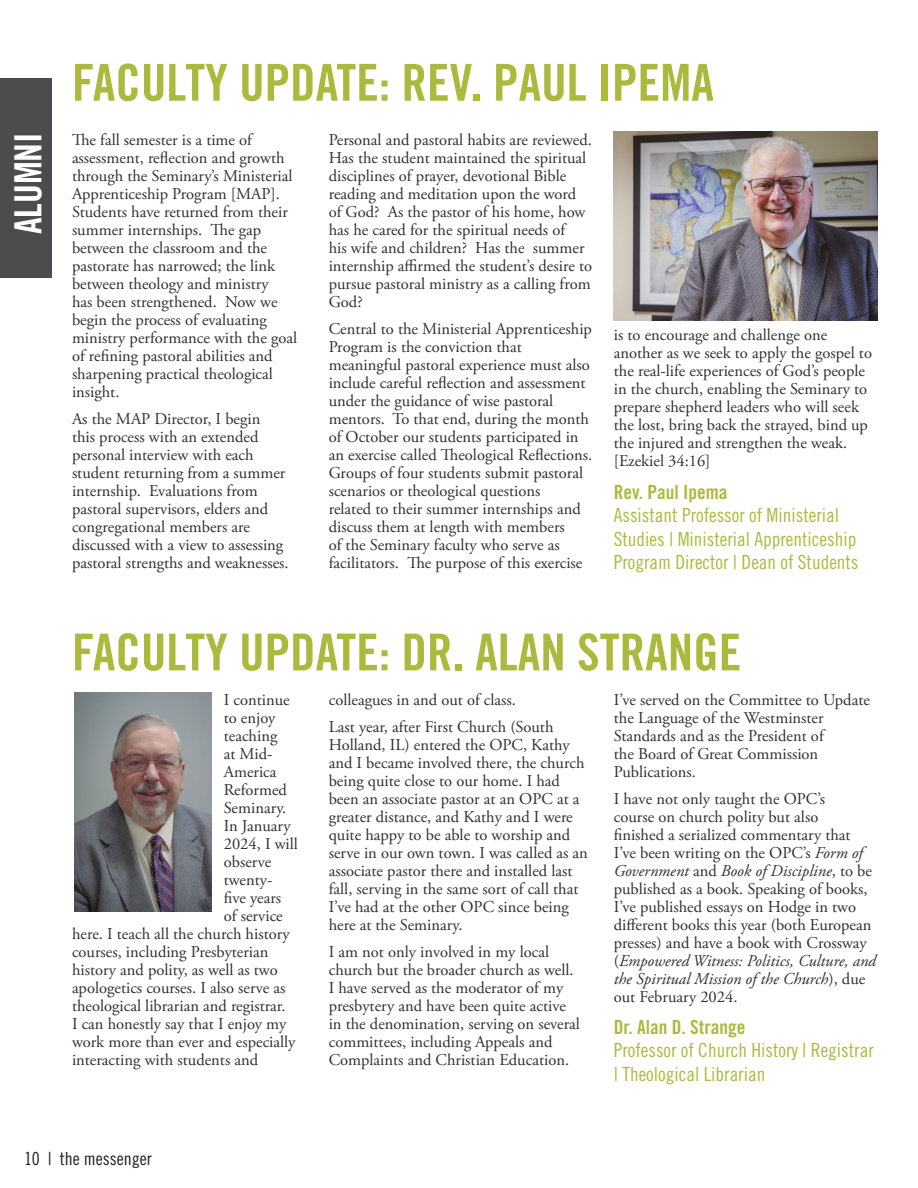
<style>
.page{position:relative;width:918px;height:1188px;background:#fff}
.page>*{position:absolute;margin:0;border:0;box-sizing:border-box;transform-origin:0 0}
.t1{font:51px "Trade Gothic LT Std Bd Cn 20";color:#abba3d}
.t2{font:37.5px "Trade Gothic LT Std Bd Cn 20";color:#fff}
.t3{font:19.5px/23.4px "Trade Gothic LT Std Cn 18";color:#abba3d}
.t4{font:18px "Trade Gothic LT Std Cn 18";color:#231f20}
.t5{font:16.5px/18px "Adobe Garamond Pro";color:#312f30}
.s1{font-family:"Trade Gothic LT Std Bd Cn 20"}
.s2{font-style:italic}
</style>
<div class="page">
<div style="left:0;top:78px;width:51px;height:200px;background:#4b4c4d"></div>
<img style="left:614px;top:131px;width:264px;height:190px">
<img style="left:75px;top:693px;width:137px;height:218px">
<p class="t1" style="left:72px;top:52px;width:643px">FACULTY UPDATE: REV. PAUL IPEMA</p>
<p class="t2" style="left:5px;top:234px;width:104px;rotate:-90deg">ALUMNI</p>
<p class="t5" style="left:329px;top:131px;width:265px">Personal and pastoral habits are reviewed.<br>Has the student maintained the spiritual disciplines of prayer, devotional Bible reading and meditation upon the word of God? As the pastor of his home, how has he cared for the spiritual needs of<br>his wife and children? Has the summer internship affirmed the student’s desire to pursue pastoral ministry as a calling from God?</p>
<p class="t5" style="left:329px;top:320px;width:265px">Central to the Ministerial Apprenticeship Program is the conviction that meaningful pastoral experience must also include careful reflection and assessment under the guidance of wise pastoral mentors. To that end, during the month of October our students participated in an exercise called Theological Reflections.<br>Groups of four students submit pastoral scenarios or theological questions<br>related to their summer internships and discuss them at length with members<br>of the Seminary faculty who serve as facilitators. The purpose of this exercise</p>
<p class="t5" style="left:72px;top:131px;width:227px">The fall semester is a time of assessment, reflection and growth through the Seminary’s Ministerial<br>Apprenticeship Program [MAP].<br>Students have returned from their summer internships. The gap between the classroom and the pastorate has narrowed; the link between theology and ministry<br>has been strengthened. Now we begin the process of evaluating ministry performance with the goal of refining pastoral abilities and sharpening practical theological insight.</p>
<p class="t5" style="left:72px;top:410px;width:218px">As the MAP Director, I begin<br>this process with an extended personal interview with each student returning from a summer internship. Evaluations from pastoral supervisors, elders and congregational members are discussed with a view to assessing pastoral strengths and weaknesses.</p>
<p class="t5" style="left:614px;top:327px;width:260px">is to encourage and challenge one another as we seek to apply the gospel to the real-life experiences of God’s people in the church, enabling the Seminary to prepare shepherd leaders who will seek the lost, bring back the strayed, bind up the injured and strengthen the weak. [Ezekiel 34:16]</p>
<p class="t3" style="left:614px;top:480px;width:246px"><span class="s1">Rev. Paul Ipema<br></span>Assistant Professor of Ministerial<br>Studies | Ministerial Apprenticeship<br>Program Director | Dean of Students</p>
<p class="t1" style="left:72px;top:621px;width:671px">FACULTY UPDATE: DR. ALAN STRANGE</p>
<p class="t5" style="left:224px;top:691px;width:67px">I continue</p>
<p class="t5" style="left:224px;top:709px;width:53px">to enjoy</p>
<p class="t5" style="left:224px;top:727px;width:55px">teaching</p>
<p class="t5" style="left:224px;top:745px;width:50px">at Mid-</p>
<p class="t5" style="left:224px;top:763px;width:54px">America</p>
<p class="t5" style="left:224px;top:781px;width:65px">Reformed</p>
<p class="t5" style="left:224px;top:799px;width:64px">Seminary.</p>
<p class="t5" style="left:224px;top:817px;width:68px">In January</p>
<p class="t5" style="left:224px;top:835px;width:76px">2024, I will</p>
<p class="t5" style="left:224px;top:853px;width:49px">observe</p>
<p class="t5" style="left:224px;top:871px;width:50px">twenty-</p>
<p class="t5" style="left:224px;top:889px;width:59px">five years</p>
<p class="t5" style="left:224px;top:907px;width:61px">of service</p>
<p class="t5" style="left:72px;top:925px;width:219px">here. I teach all the church history</p>
<p class="t5" style="left:72px;top:943px;width:198px">courses, including Presbyterian</p>
<p class="t5" style="left:72px;top:961px;width:207px">history and polity, as well as two</p>
<p class="t5" style="left:72px;top:979px;width:215px">apologetics courses. I also serve as</p>
<p class="t5" style="left:72px;top:997px;width:215px">theological librarian and registrar.</p>
<p class="t5" style="left:72px;top:1015px;width:216px">I can honestly say that I enjoy my</p>
<p class="t5" style="left:72px;top:1033px;width:225px">work more than ever and especially</p>
<p class="t5" style="left:72px;top:1051px;width:188px">interacting with students and</p>
<p class="t4" style="left:24px;top:1148px;width:129px">10 | the messenger</p>
<p class="t5" style="left:329px;top:691px;width:189px">colleagues in and out of class.</p>
<p class="t5" style="left:329px;top:718px;width:261px">Last year, after First Church (South Holland, IL) entered the OPC, Kathy and I became involved there, the church being quite close to our home. I had been an associate pastor at an OPC at a greater distance, and Kathy and I were quite happy to be able to worship and serve in our own town. I was called as an associate pastor there and installed last fall, serving in the same sort of call that I’ve had at the other OPC since being here at the Seminary.</p>
<p class="t5" style="left:329px;top:943px;width:253px">I am not only involved in my local church but the broader church as well.<br>I have served as the moderator of my presbytery and have been quite active in the denomination, serving on several committees, including Appeals and Complaints and Christian Education.</p>
<p class="t5" style="left:614px;top:691px;width:258px">I’ve served on the Committee to Update the Language of the Westminster<br>Standards and as the President of<br>the Board of Great Commission<br>Publications.</p>
<p class="t5" style="left:614px;top:790px;width:264px">I have not only taught the OPC’s<br>course on church polity but also<br>finished a serialized commentary that I’ve been writing on the OPC’s <span class="s2">Form of Government</span> and <span class="s2">Book of Discipline</span>, to be published as a book. Speaking of books, I’ve published essays on Hodge in two different books this year (both European presses) and have a book with Crossway (<span class="s2">Empowered Witness: Politics, Culture, and the Spiritual Mission of the Church</span>), due out February 2024.</p>
<p class="t3" style="left:614px;top:1015px;width:261px"><span class="s1">Dr. Alan D. Strange<br></span>Professor of Church History | Registrar | Theological Librarian</p>
</div>
